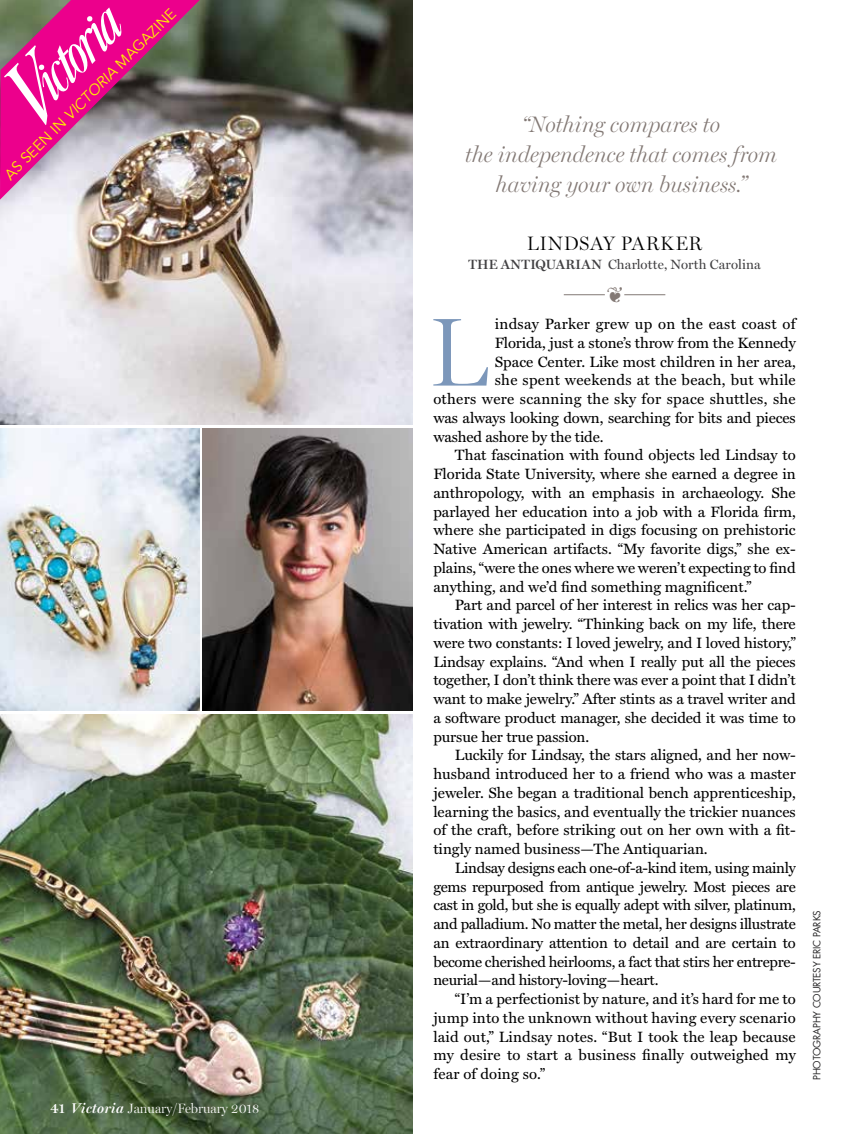
<style>
.page{position:relative;width:851px;height:1134px;background:#fff}
.page>*{position:absolute;margin:0;border:0;box-sizing:border-box;transform-origin:0 0}
.t1{font:italic 300 22.5px/30px "Miller Display";color:#827874;text-align:center}
.t2{font:300 19.5px "Miller Display";letter-spacing:.03em;color:#000}
.t3{font:15px "Miller Text";color:#000}
.t4{font:15px "Miller Text";letter-spacing:-.02em;color:#000}
.t5{font:15px "Miller Text";letter-spacing:.02em;color:#000}
.t6{font:15px "Avenir";color:#fff200}
.t7{font:13.5px "Miller Display";letter-spacing:.01em;color:#414042}
.t8{font:300 13.5px "Miller Display";color:#fff}
.t9{font:9.75px "Futura";letter-spacing:-.02em;color:#292829}
.s1{font-style:italic}
.s2{font-weight:600;font-size:14.25px}
.s3{font-weight:600;font-style:italic;font-size:14.25px}
.s4{font-weight:600}
</style>
<div class="page">
<img style="left:203px;top:428px;width:209px;height:283px">
<img style="left:0;top:428px;width:199px;height:283px">
<img style="left:0;top:0;width:412px;height:425px">
<img style="left:0;top:714px;width:412px;height:420px">
<hr style="left:563px;top:294px;width:42px;height:1px;background:#827874">
<hr style="left:624px;top:294px;width:41px;height:1px;background:#827874">
<svg style="left:433px;top:319px;width:55px;height:67px"></svg>
<img style="left:0;top:0;width:200px;height:200px">
<svg style="left:4px;top:7px;width:118px;height:118px;background:#d53f95"></svg>
<p class="t6" style="left:1px;top:171px;width:237px;rotate:-45deg">AS SEEN IN <span class="s1">VICTORIA</span> MAGAZINE</p>
<p class="t8" style="left:51px;top:1100px;width:210px"><span class="s2">41</span> <span class="s3">Victoria</span> January/February 2018</p>
<h1 class="t1" style="left:465px;top:109px;width:313px">“Nothing compares to<br>the independence that comes from having your own business.”</h1>
<h2 class="t2" style="left:527px;top:232px;width:177px">LINDSAY PARKER</h2>
<p class="t7" style="left:468px;top:256px;width:294px"><span class="s4">THE ANTIQUARIAN</span> Charlotte, North Carolina</p>
<p class="t5" style="left:494px;top:315px;width:302px">indsay Parker grew up on the east coast of</p>
<p class="t3" style="left:494px;top:334px;width:302px">Florida, just a stone’s throw from the Kennedy</p>
<p class="t3" style="left:494px;top:353px;width:302px">Space Center. Like most children in her area,</p>
<p class="t5" style="left:494px;top:371px;width:302px">she spent weekends at the beach, but while</p>
<p class="t5" style="left:433px;top:390px;width:364px">others were scanning the sky for space shuttles, she</p>
<p class="t3" style="left:433px;top:409px;width:364px">was always looking down, searching for bits and pieces</p>
<p class="t3" style="left:433px;top:428px;width:172px">washed ashore by the tide.</p>
<p class="t3" style="left:455px;top:446px;width:342px">That fascination with found objects led Lindsay to</p>
<p class="t3" style="left:433px;top:465px;width:364px">Florida State University, where she earned a degree in</p>
<p class="t3" style="left:433px;top:484px;width:364px">anthropology, with an emphasis in archaeology. She</p>
<p class="t3" style="left:433px;top:503px;width:364px">parlayed her education into a job with a Florida firm,</p>
<p class="t3" style="left:433px;top:521px;width:364px">where she participated in digs focusing on prehistoric</p>
<p class="t3" style="left:433px;top:540px;width:364px">Native American artifacts. “My favorite digs,” she ex-</p>
<p class="t3" style="left:433px;top:559px;width:364px">plains, “were the ones where we weren’t expecting to find</p>
<p class="t3" style="left:433px;top:578px;width:320px">anything, and we’d find something magnificent.”</p>
<p class="t3" style="left:455px;top:596px;width:342px">Part and parcel of her interest in relics was her cap-</p>
<p class="t3" style="left:433px;top:615px;width:364px">tivation with jewelry. “Thinking back on my life, there</p>
<p class="t3" style="left:433px;top:634px;width:364px">were two constants: I loved jewelry, and I loved history,”</p>
<p class="t3" style="left:433px;top:653px;width:364px">Lindsay explains. “And when I really put all the pieces</p>
<p class="t3" style="left:433px;top:671px;width:364px">together, I don’t think there was ever a point that I didn’t</p>
<p class="t3" style="left:433px;top:690px;width:364px">want to make jewelry.” After stints as a travel writer and</p>
<p class="t3" style="left:433px;top:709px;width:364px">a software product manager, she decided it was time to</p>
<p class="t3" style="left:433px;top:728px;width:157px">pursue her true passion.</p>
<p class="t3" style="left:455px;top:746px;width:342px">Luckily for Lindsay, the stars aligned, and her now-</p>
<p class="t3" style="left:433px;top:765px;width:364px">husband introduced her to a friend who was a master</p>
<p class="t3" style="left:433px;top:784px;width:364px">jeweler. She began a traditional bench apprenticeship,</p>
<p class="t3" style="left:433px;top:803px;width:364px">learning the basics, and eventually the trickier nuances</p>
<p class="t3" style="left:433px;top:821px;width:364px">of the craft, before striking out on her own with a fit-</p>
<p class="t3" style="left:433px;top:840px;width:276px">tingly named business—The Antiquarian.</p>
<p class="t4" style="left:455px;top:859px;width:342px">Lindsay designs each one-of-a-kind item, using mainly</p>
<p class="t4" style="left:433px;top:878px;width:364px">gems repurposed from antique jewelry. Most pieces are</p>
<p class="t4" style="left:433px;top:896px;width:364px">cast in gold, but she is equally adept with silver, platinum,</p>
<p class="t4" style="left:433px;top:915px;width:364px">and palladium. No matter the metal, her designs illustrate</p>
<p class="t3" style="left:433px;top:934px;width:364px">an extraordinary attention to detail and are certain to</p>
<p class="t4" style="left:433px;top:953px;width:364px">become cherished heirlooms, a fact that stirs her entrepre-</p>
<p class="t4" style="left:433px;top:971px;width:227px">neurial—and history-loving—heart.</p>
<p class="t3" style="left:455px;top:990px;width:342px">“I’m a perfectionist by nature, and it’s hard for me to</p>
<p class="t3" style="left:433px;top:1009px;width:364px">jump into the unknown without having every scenario</p>
<p class="t3" style="left:433px;top:1028px;width:364px">laid out,” Lindsay notes. “But I took the leap because</p>
<p class="t3" style="left:433px;top:1046px;width:364px">my desire to start a business finally outweighed my</p>
<p class="t3" style="left:433px;top:1065px;width:113px">fear of doing so.”</p>
<p class="t9" style="left:810px;top:1080px;width:171px;rotate:-90deg">PHOTOGRAPHY COURTESY ERIC PARKS</p>
</div>
